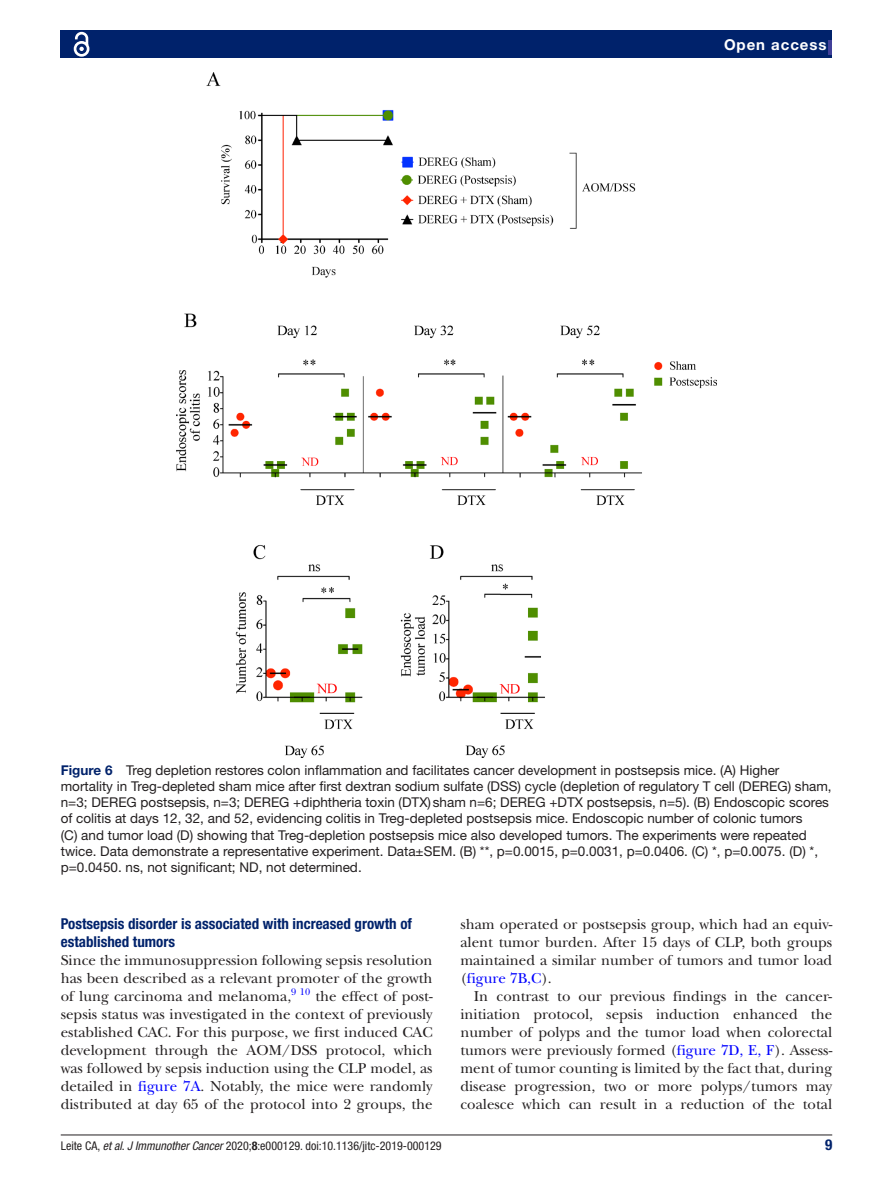
<style>
.page{position:relative;width:893px;height:1191px;background:#fff}
.page>*{position:absolute;margin:0;border:0;box-sizing:border-box;transform-origin:0 0}
.t1{font:15px/18px "New Baskerville";color:#231f20;text-align:justify}
.t2{font:700 condensed 15px/18px "Helvetica Neue LT Std";color:#00226b}
.t3{font:700 15px "Helvetica Neue LT Std";letter-spacing:.065em;color:#fff}
.t4{font:13.5px/16.2px "Helvetica Neue LT Std";color:#231f20}
.t5{font:condensed 12px "Helvetica Neue LT Std";color:#231f20}
.t6{font:9.9px "New Baskerville";color:#00f}
.s1{font-weight:700;color:#00226b}
.s2{color:#00f}
.s3{font-style:italic}
.s4{font-weight:700}
</style>
<div class="page">
<hr style="left:61px;top:1134px;width:771px;height:1px;background:#231f20">
<div style="left:61px;top:31px;width:771px;height:27px;background:#00226b"></div>
<hr style="left:828px;top:40px;width:4px;height:15px;background:#414099">
<svg style="left:73px;top:31px;width:17px;height:26px"></svg>
<img style="left:176px;top:73px;width:540px;height:684px">
<p class="t3" style="left:724px;top:35px;width:104px">Open access</p>
<p class="t4" style="left:61px;top:761px;width:772px"><span class="s1">Figure 6</span> Treg depletion restores colon inflammation and facilitates cancer development in postsepsis mice. (A) Higher mortality in Treg-depleted sham mice after first dextran sodium sulfate (DSS) cycle (depletion of regulatory T cell (DEREG) sham, n=3; DEREG postsepsis, n=3; DEREG +diphtheria toxin (DTX)sham n=6; DEREG +DTX postsepsis, n=5). (B) Endoscopic scores of colitis at days 12, 32, and 52, evidencing colitis in Treg-depleted postsepsis mice. Endoscopic number of colonic tumors<br>(C) and tumor load (D) showing that Treg-depletion postsepsis mice also developed tumors. The experiments were repeated twice. Data demonstrate a representative experiment. Data±SEM. (B) **, p=0.0015, p=0.0031, p=0.0406. (C) *, p=0.0075. (D) *, p=0.0450. ns, not significant; ND, not determined.</p>
<p class="t2" style="left:61px;top:914px;width:353px">Postsepsis disorder is associated with increased growth of established tumors</p>
<p class="t1" style="left:61px;top:951px;width:373px">Since the immunosuppression following sepsis resolution has been described as a relevant promoter of the growth of lung carcinoma and melanoma,</p>
<p class="t6" style="left:291px;top:985px;width:20px">9 10</p>
<p class="t1" style="left:61px;top:987px;width:373px;text-indent:255px">the effect of post&shy;sepsis status was investigated in the context of previously established CAC. For this purpose, we first induced CAC development through the AOM/DSS protocol, which was followed by sepsis induction using the CLP model, as detailed in <span class="s2">figure 7A</span>. Notably, the mice were randomly distributed at day 65 of the protocol into 2 groups, the</p>
<p class="t1" style="left:460px;top:915px;width:373px">sham operated or postsepsis group, which had an equiv&shy;alent tumor burden. After 15 days of CLP, both groups maintained a similar number of tumors and tumor load (<span class="s2">figure 7B,C</span>).</p>
<p class="t1" style="left:460px;top:987px;width:373px;text-indent:14px">In contrast to our previous findings in the cancer&shy;initiation protocol, sepsis induction enhanced the number of polyps and the tumor load when colorectal tumors were previously formed (<span class="s2">figure 7D, E, F</span>). Assess&shy;ment of tumor counting is limited by the fact that, during disease progression, two or more polyps/tumors may coalesce which can result in a reduction of the total</p>
<p class="t5" style="left:61px;top:1138px;width:382px">Leite CA, <span class="s3">et al</span>. <span class="s3">J Immunother Cancer</span> 2020;<span class="s4">8</span>:e000129. doi:10.1136/jitc-2019-000129</p>
<p class="t2" style="left:825px;top:1135px;width:9px">9</p>
</div>
